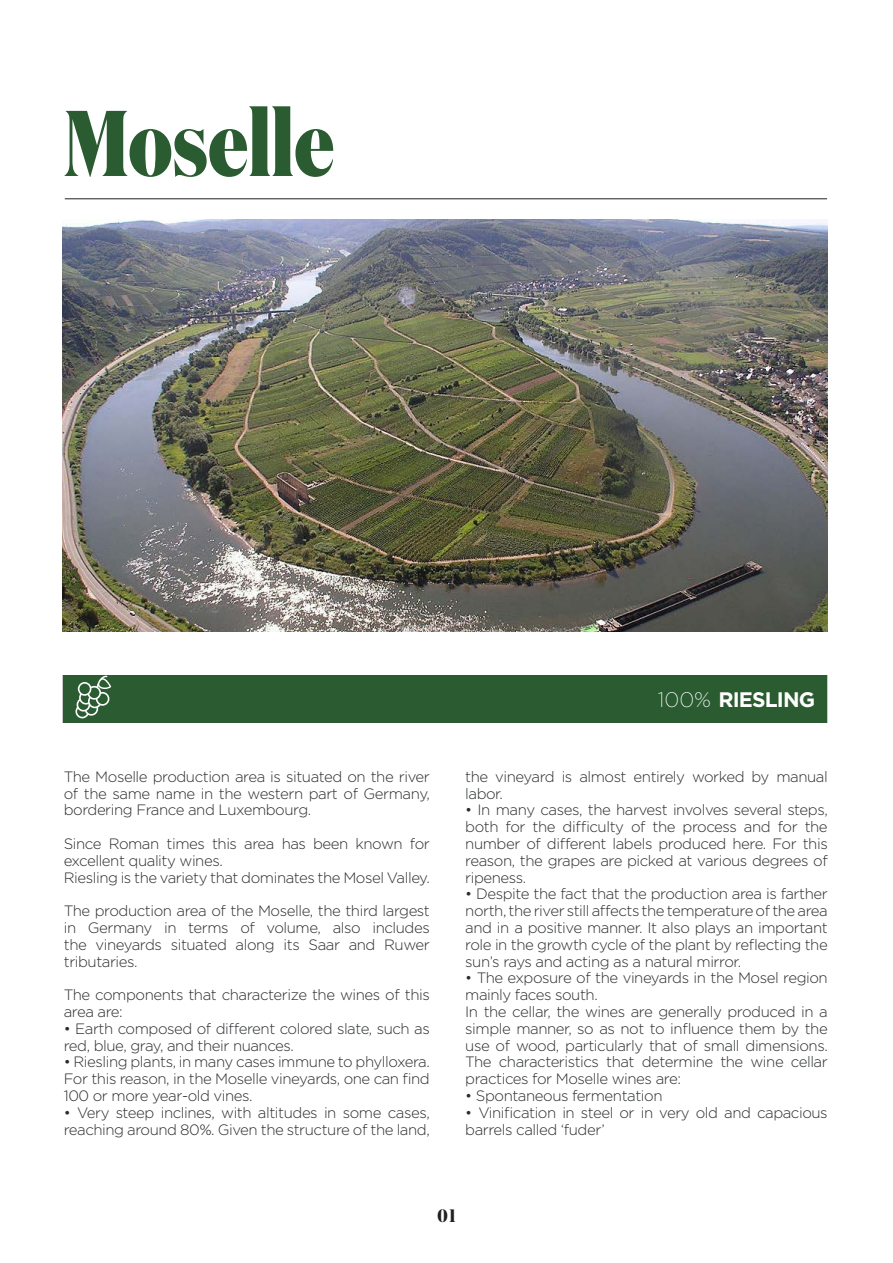
<style>
.page{position:relative;width:893px;height:1263px;background:#fff}
.page>*{position:absolute;margin:0;border:0;box-sizing:border-box;transform-origin:0 0}
.t1{font:700 93px "Domaine Disp Cond";color:#2b5c31}
.t2{font:700 21px "Gotham";letter-spacing:-.04em;color:#fff}
.t3{font:700 18px "Domaine Disp Cond";color:#231f20}
.t4{font:300 15px/16.8px "Gotham";letter-spacing:-.03em;color:#292c2f}
.s1{font-weight:200}
</style>
<div class="page">
<hr style="left:65px;top:199px;width:762px;height:1px;background:#231f20">
<div style="left:64px;top:675px;width:763px;height:47px;background:#2b5c31"></div>
<svg style="left:75px;top:675px;width:36px;height:43px"></svg>
<img style="left:63px;top:219px;width:764px;height:412px">
<p class="t1" style="left:65px;top:87px;width:271px">Moselle</p>
<p class="t4" style="left:64px;top:767px;width:368px;text-align:justify">The Moselle production area is situated on the river of the same name in the western part of Germany, bordering France and Luxembourg.</p>
<p class="t4" style="left:64px;top:835px;width:368px">Since Roman times this area has been known for excellent quality wines.</p>
<p class="t4" style="left:64px;top:868px;width:368px">Riesling is the variety that dominates the Mosel Valley.</p>
<p class="t4" style="left:64px;top:902px;width:368px;text-align:justify">The production area of the Moselle, the third largest in Germany in terms of volume, also includes the vineyards situated along its Saar and Ruwer tributaries.</p>
<p class="t4" style="left:64px;top:986px;width:368px">The components that characterize the wines of this area are:</p>
<p class="t4" style="left:64px;top:1019px;width:368px">• Earth composed of different colored slate, such as red, blue, gray, and their nuances.</p>
<p class="t4" style="left:64px;top:1053px;width:368px;text-align:justify">• Riesling plants, in many cases immune to phylloxera.<br>For this reason, in the Moselle vineyards, one can find 100 or more year-old vines.</p>
<p class="t4" style="left:64px;top:1103px;width:367px">• Very steep inclines, with altitudes in some cases, reaching around 80%. Given the structure of the land,</p>
<p class="t2" style="left:658px;top:686px;width:159px"><span class="s1">100%</span> RIESLING</p>
<p class="t4" style="left:465px;top:767px;width:364px">the vineyard is almost entirely worked by manual labor.</p>
<p class="t4" style="left:465px;top:801px;width:364px;text-align:justify">• In many cases, the harvest involves several steps, both for the difficulty of the process and for the number of different labels produced here. For this reason, the grapes are picked at various degrees of ripeness.</p>
<p class="t4" style="left:465px;top:885px;width:364px;text-align:justify">• Despite the fact that the production area is farther north, the river still affects the temperature of the area and in a positive manner. It also plays an important role in the growth cycle of the plant by reflecting the sun’s rays and acting as a natural mirror.</p>
<p class="t4" style="left:465px;top:969px;width:364px">• The exposure of the vineyards in the Mosel region mainly faces south.</p>
<p class="t4" style="left:465px;top:1003px;width:364px;text-align:justify">In the cellar, the wines are generally produced in a simple manner, so as not to influence them by the use of wood, particularly that of small dimensions.<br>The characteristics that determine the wine cellar practices for Moselle wines are:</p>
<p class="t4" style="left:465px;top:1087px;width:199px">• Spontaneous fermentation</p>
<p class="t4" style="left:465px;top:1103px;width:364px">• Vinification in steel or in very old and capacious barrels called ‘fuder’</p>
<p class="t3" style="left:437px;top:1204px;width:20px">01</p>
</div>
